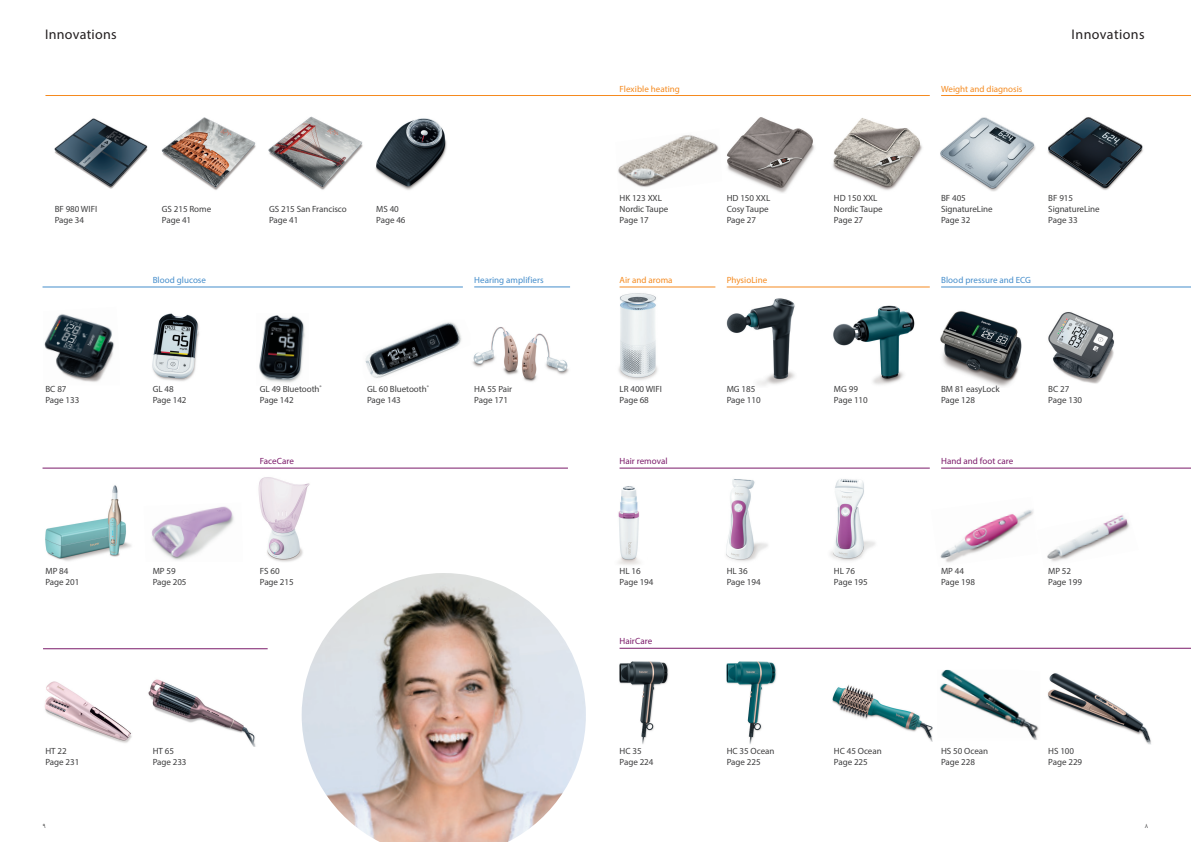
<style>
.page{position:relative;width:1191px;height:842px;background:#fff}
.page>*{position:absolute;margin:0;border:0;box-sizing:border-box;transform-origin:0 0}
.Kapitel_Black_rechts{font:14px "Myriad Pro";letter-spacing:.02em;color:#231f20}
.Kapitel_Black_links{font:14px "Myriad Pro";letter-spacing:.03em;color:#231f20}
.Art_-Nr{font:9px "Myriad Pro";letter-spacing:-.005em;color:#3e3e3f}
.Produktbezeichnung{font:9px/11px "Myriad Pro";letter-spacing:-.005em;color:#3e3e3f}
.t1{font:9px "Myriad Pro";color:#f58a1f}
.t2{font:9px "Myriad Pro";letter-spacing:.005em;color:#448dcb}
.t3{font:9px "Myriad Pro";color:#7b1a6a}
.t4{font:7.5px "B Nazanin";color:#3e3e3f}
</style>
<div class="page">
<img style="left:151px;top:506px;width:83px;height:55px">
<img style="left:45px;top:485px;width:86px;height:76px">
<img style="left:940px;top:509px;width:94px;height:54px">
<img style="left:830px;top:479px;width:45px;height:82px">
<img style="left:726px;top:479px;width:42px;height:83px">
<img style="left:618px;top:486px;width:22px;height:79px">
<img style="left:618px;top:293px;width:40px;height:87px">
<img style="left:726px;top:298px;width:69px;height:88px">
<img style="left:940px;top:311px;width:82px;height:76px">
<img style="left:833px;top:305px;width:82px;height:80px">
<hr style="left:45px;top:95px;width:884px;height:1px;background:#f58a1f">
<hr style="left:941px;top:95px;width:250px;height:1px;background:#f58a1f">
<img style="left:618px;top:135px;width:101px;height:52px">
<img style="left:832px;top:118px;width:90px;height:72px">
<img style="left:727px;top:117px;width:87px;height:76px">
<img style="left:940px;top:117px;width:96px;height:74px">
<img style="left:1048px;top:117px;width:95px;height:73px">
<img style="left:55px;top:118px;width:93px;height:71px">
<img style="left:161px;top:118px;width:95px;height:72px">
<img style="left:268px;top:117px;width:95px;height:73px">
<img style="left:375px;top:118px;width:72px;height:72px">
<hr style="left:619px;top:468px;width:310px;height:1px;background:#7b1a6a">
<hr style="left:941px;top:468px;width:250px;height:1px;background:#7b1a6a">
<img style="left:302px;top:573px;width:284px;height:269px">
<hr style="left:619px;top:287px;width:96px;height:1px;background:#f58a1f">
<hr style="left:726px;top:287px;width:203px;height:1px;background:#f58a1f">
<hr style="left:941px;top:287px;width:250px;height:1px;background:#448dcb">
<img style="left:44px;top:314px;width:70px;height:68px">
<hr style="left:43px;top:287px;width:420px;height:1px;background:#448dcb">
<hr style="left:474px;top:287px;width:96px;height:1px;background:#448dcb">
<img style="left:472px;top:327px;width:97px;height:55px">
<img style="left:365px;top:322px;width:97px;height:56px">
<hr style="left:619px;top:648px;width:572px;height:1px;background:#7b1a6a">
<img style="left:619px;top:661px;width:50px;height:83px">
<img style="left:726px;top:661px;width:51px;height:83px">
<img style="left:832px;top:684px;width:100px;height:58px">
<img style="left:940px;top:670px;width:99px;height:70px">
<img style="left:1047px;top:673px;width:104px;height:72px">
<img style="left:44px;top:681px;width:88px;height:62px">
<img style="left:148px;top:679px;width:108px;height:67px">
<img style="left:1048px;top:312px;width:66px;height:72px">
<hr style="left:43px;top:468px;width:525px;height:1px;background:#7b1a6a">
<img style="left:258px;top:477px;width:52px;height:85px">
<img style="left:1047px;top:515px;width:83px;height:47px">
<img style="left:259px;top:315px;width:46px;height:68px">
<img style="left:152px;top:313px;width:47px;height:68px">
<hr style="left:43px;top:648px;width:225px;height:1px;background:#7b1a6a">
<p class="Kapitel_Black_rechts" style="left:45px;top:26px;width:73px">Innovations</p>
<p class="Kapitel_Black_links" style="left:1071px;top:26px;width:75px">Innovations</p>
<p class="t1" style="left:619px;top:83px;width:62px">Flexible heating</p>
<p class="t1" style="left:941px;top:83px;width:83px">Weight and diagnosis</p>
<p class="Produktbezeichnung" style="left:55px;top:204px;width:44px">BF 980 WIFI</p>
<p class="Art_-Nr" style="left:55px;top:215px;width:31px">Page 34</p>
<p class="Art_-Nr" style="left:162px;top:204px;width:51px">GS 215 Rome</p>
<p class="Art_-Nr" style="left:162px;top:215px;width:31px">Page 41</p>
<p class="Art_-Nr" style="left:269px;top:204px;width:79px">GS 215 San Francisco</p>
<p class="Art_-Nr" style="left:269px;top:215px;width:31px">Page 41</p>
<p class="Produktbezeichnung" style="left:376px;top:204px;width:24px">MS 40</p>
<p class="Art_-Nr" style="left:376px;top:215px;width:31px">Page 46</p>
<p class="Produktbezeichnung" style="left:619px;top:193px;width:44px">HK 123 XXL</p>
<p class="Produktbezeichnung" style="left:619px;top:204px;width:50px">Nordic Taupe</p>
<p class="Art_-Nr" style="left:619px;top:215px;width:31px">Page 17</p>
<p class="Produktbezeichnung" style="left:726px;top:193px;width:45px">HD 150 XXL</p>
<p class="Produktbezeichnung" style="left:726px;top:204px;width:43px">Cosy Taupe</p>
<p class="Art_-Nr" style="left:726px;top:215px;width:31px">Page 27</p>
<p class="Produktbezeichnung" style="left:834px;top:193px;width:45px">HD 150 XXL</p>
<p class="Produktbezeichnung" style="left:834px;top:204px;width:50px">Nordic Taupe</p>
<p class="Art_-Nr" style="left:834px;top:215px;width:31px">Page 27</p>
<p class="Art_-Nr" style="left:941px;top:193px;width:26px">BF 405</p>
<p class="Art_-Nr" style="left:941px;top:204px;width:53px">SignatureLine</p>
<p class="Art_-Nr" style="left:941px;top:215px;width:31px">Page 32</p>
<p class="Produktbezeichnung" style="left:1048px;top:193px;width:26px">BF 915</p>
<p class="Produktbezeichnung" style="left:1048px;top:204px;width:53px">SignatureLine</p>
<p class="Art_-Nr" style="left:1048px;top:215px;width:31px">Page 33</p>
<p class="t2" style="left:153px;top:275px;width:55px">Blood glucose</p>
<p class="t2" style="left:474px;top:275px;width:71px">Hearing amplifiers</p>
<p class="t1" style="left:619px;top:275px;width:55px">Air and aroma</p>
<p class="t1" style="left:726px;top:275px;width:42px">PhysioLine</p>
<p class="t2" style="left:941px;top:275px;width:91px">Blood pressure and ECG</p>
<p class="Produktbezeichnung" style="left:45px;top:384px;width:23px">BC 87</p>
<p class="Art_-Nr" style="left:45px;top:395px;width:35px">Page 133</p>
<p class="Produktbezeichnung" style="left:153px;top:384px;width:23px">GL 48</p>
<p class="Produktbezeichnung" style="left:153px;top:395px;width:35px">Page 142</p>
<p class="Produktbezeichnung" style="left:260px;top:384px;width:63px">GL 49 Bluetooth<sup>®<br></sup>Page 142</p>
<p class="Produktbezeichnung" style="left:474px;top:384px;width:39px">HA 55 Pair</p>
<p class="Produktbezeichnung" style="left:367px;top:384px;width:63px">GL 60 Bluetooth<sup>®<br></sup>Page 143</p>
<p class="Art_-Nr" style="left:474px;top:395px;width:35px">Page 171</p>
<p class="Produktbezeichnung" style="left:619px;top:384px;width:44px">LR 400 WIFI</p>
<p class="Art_-Nr" style="left:619px;top:395px;width:31px">Page 68</p>
<p class="Produktbezeichnung" style="left:726px;top:384px;width:30px">MG 185</p>
<p class="Art_-Nr" style="left:726px;top:395px;width:35px">Page 110</p>
<p class="Produktbezeichnung" style="left:834px;top:384px;width:26px">MG 99</p>
<p class="Art_-Nr" style="left:834px;top:395px;width:35px">Page 110</p>
<p class="Produktbezeichnung" style="left:941px;top:384px;width:60px">BM 81 easyLock</p>
<p class="Art_-Nr" style="left:941px;top:395px;width:35px">Page 128</p>
<p class="Produktbezeichnung" style="left:1048px;top:384px;width:23px">BC 27</p>
<p class="Art_-Nr" style="left:1048px;top:395px;width:35px">Page 130</p>
<p class="t3" style="left:260px;top:456px;width:36px">FaceCare</p>
<p class="t3" style="left:619px;top:456px;width:50px">Hair removal</p>
<p class="t3" style="left:941px;top:456px;width:74px">Hand and foot care</p>
<p class="Produktbezeichnung" style="left:45px;top:565px;width:24px">MP 84</p>
<p class="Art_-Nr" style="left:45px;top:576px;width:35px">Page 201</p>
<p class="Produktbezeichnung" style="left:153px;top:565px;width:24px">MP 59</p>
<p class="Art_-Nr" style="left:153px;top:576px;width:35px">Page 205</p>
<p class="Produktbezeichnung" style="left:260px;top:565px;width:21px">FS 60</p>
<p class="Art_-Nr" style="left:260px;top:576px;width:35px">Page 215</p>
<p class="Produktbezeichnung" style="left:619px;top:565px;width:23px">HL 16</p>
<p class="Art_-Nr" style="left:619px;top:576px;width:35px">Page 194</p>
<p class="Produktbezeichnung" style="left:726px;top:565px;width:23px">HL 36</p>
<p class="Art_-Nr" style="left:726px;top:576px;width:35px">Page 194</p>
<p class="Produktbezeichnung" style="left:834px;top:565px;width:23px">HL 76</p>
<p class="Art_-Nr" style="left:834px;top:576px;width:35px">Page 195</p>
<p class="Produktbezeichnung" style="left:941px;top:565px;width:24px">MP 44</p>
<p class="Art_-Nr" style="left:941px;top:576px;width:35px">Page 198</p>
<p class="Produktbezeichnung" style="left:1048px;top:565px;width:24px">MP 52</p>
<p class="Art_-Nr" style="left:1048px;top:576px;width:35px">Page 199</p>
<p class="t3" style="left:619px;top:636px;width:34px">HairCare</p>
<p class="Art_-Nr" style="left:45px;top:746px;width:23px">HT 22</p>
<p class="Art_-Nr" style="left:45px;top:757px;width:35px">Page 231</p>
<p class="Produktbezeichnung" style="left:153px;top:746px;width:23px">HT 65</p>
<p class="Art_-Nr" style="left:153px;top:757px;width:35px">Page 233</p>
<p class="Art_-Nr" style="left:619px;top:746px;width:24px">HC 35</p>
<p class="Art_-Nr" style="left:619px;top:757px;width:35px">Page 224</p>
<p class="Art_-Nr" style="left:726px;top:746px;width:49px">HC 35 Ocean</p>
<p class="Art_-Nr" style="left:726px;top:757px;width:35px">Page 225</p>
<p class="Produktbezeichnung" style="left:834px;top:746px;width:49px">HC 45 Ocean</p>
<p class="Art_-Nr" style="left:834px;top:757px;width:35px">Page 225</p>
<p class="Produktbezeichnung" style="left:941px;top:746px;width:48px">HS 50 Ocean</p>
<p class="Art_-Nr" style="left:941px;top:757px;width:35px">Page 228</p>
<p class="Art_-Nr" style="left:1048px;top:746px;width:27px">HS 100</p>
<p class="Art_-Nr" style="left:1048px;top:757px;width:35px">Page 229</p>
<p class="t4" style="left:43px;top:821px;width:5px">9</p>
<p class="t4" style="left:1145px;top:821px;width:5px">8</p>
</div>
